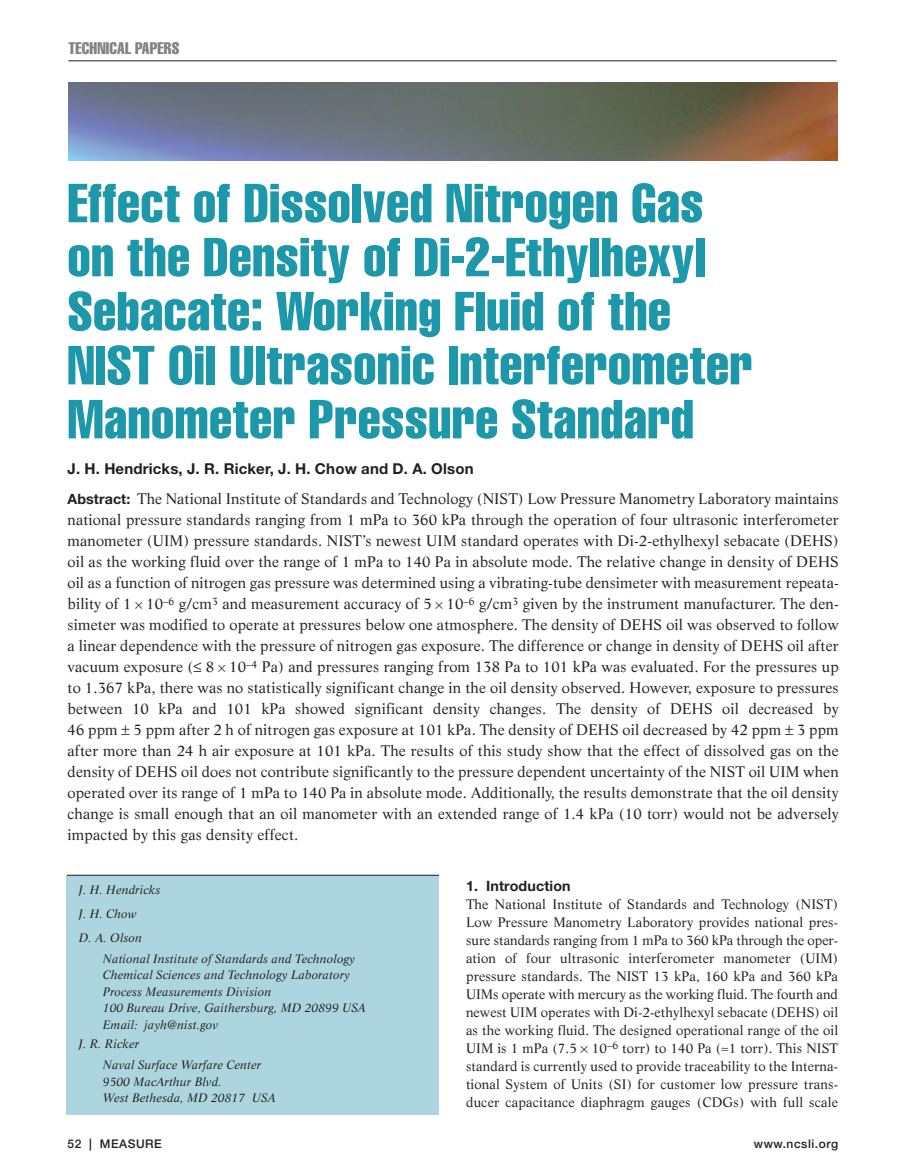
<style>
.page{position:relative;width:905px;height:1175px;background:#fff}
.page>*{position:absolute;margin:0;border:0;box-sizing:border-box;transform-origin:0 0}
.t1{font:extra-condensed 54px/54px "Helvetica";letter-spacing:.01em;color:#1c98aa}
.t2{font:extra-condensed 16.5px "Helvetica";letter-spacing:.01em;color:#808285}
.t3{font:15px/21px "Life";letter-spacing:.01em;color:#231f20;text-align:justify}
.t4{font:700 15px "Helvetica Neue";letter-spacing:.01em;color:#231f20}
.t5{font:14.25px "Helvetica Neue Bold TT";letter-spacing:.01em;color:#231f20}
.t6{font:13.5px/18px "Life";letter-spacing:.01em;color:#231f20;text-align:justify}
.t7{font:italic 12px/16.5px "Life";letter-spacing:.01em;color:#231f20}
.t8{font:500 12px "Helvetica Neue";letter-spacing:.045em;color:#231f20}
.s1{font-family:"Helvetica Neue";font-weight:700;font-size:14.25px}
</style>
<div class="page">
<hr style="left:68px;top:60px;width:768px;height:1px;background:#231f20">
<div style="left:67px;top:874px;width:372px;height:240px;background:#add5df"></div>
<hr style="left:67px;top:874px;width:372px;height:1px;background:#231f20">
<img style="left:69px;top:82px;width:768px;height:78px">
<p class="t2" style="left:68px;top:42px;width:112px">TECHNICAL PAPERS</p>
<h1 class="t1" style="left:67px;top:179px;width:686px">Effect of Dissolved Nitrogen Gas on the Density of Di-2-Ethylhexyl<br>Sebacate: Working Fluid of the<br>NIST Oil Ultrasonic Interferometer<br>Manometer Pressure Standard</h1>
<p class="t4" style="left:68px;top:463px;width:407px">J. H. Hendricks, J. R. Ricker, J. H. Chow and D. A. Olson</p>
<p class="t3" style="left:67px;top:490px;width:772px"><span class="s1">Abstract:</span> The National Institute of Standards and Technology (NIST) Low Pressure Manometry Laboratory maintains national pressure standards ranging from 1 mPa to 360 kPa through the operation of four ultrasonic interferometer manometer (UIM) pressure standards. NIST’s newest UIM standard operates with Di-2-ethylhexyl sebacate (DEHS) oil as the working fluid over the range of 1 mPa to 140 Pa in absolute mode. The relative change in density of DEHS oil as a function of nitrogen gas pressure was determined using a vibrating-tube densimeter with measurement repeata&shy;bility of 1 10<sup>–6</sup> g/cm<sup>3</sup> and measurement accuracy of 5 10<sup>–6</sup> g/cm<sup>3</sup> given by the instrument manufacturer. The den&shy;simeter was modified to operate at pressures below one atmosphere. The density of DEHS oil was observed to follow a linear dependence with the pressure of nitrogen gas exposure. The difference or change in density of DEHS oil after vacuum exposure (≤ 8 10<sup>–4</sup> Pa) and pressures ranging from 138 Pa to 101 kPa was evaluated. For the pressures up to 1.367 kPa, there was no statistically significant change in the oil density observed. However, exposure to pressures between 10 kPa and 101 kPa showed significant density changes. The density of DEHS oil decreased by 46 ppm 5 ppm after 2 h of nitrogen gas exposure at 101 kPa. The density of DEHS oil decreased by 42 ppm 3 ppm after more than 24 h air exposure at 101 kPa. The results of this study show that the effect of dissolved gas on the density of DEHS oil does not contribute significantly to the pressure dependent uncertainty of the NIST oil UIM when operated over its range of 1 mPa to 140 Pa in absolute mode. Additionally, the results demonstrate that the oil density change is small enough that an oil manometer with an extended range of 1.4 kPa (10 torr) would not be adversely impacted by this gas density effect.</p>
<p class="t7" style="left:79px;top:878px;width:83px;line-height:24px">J. H. Hendricks<br>J. H. Chow<br>D. A. Olson</p>
<p class="t7" style="left:103px;top:951px;width:264px">National Institute of Standards and Technology Chemical Sciences and Technology Laboratory Process Measurements Division<br>100 Bureau Drive, Gaithersburg, MD 20899 USA Email: jayh@nist.gov</p>
<p class="t7" style="left:103px;top:1034px;width:160px;line-height:21px;text-indent:-24px">J. R. Ricker<br>Naval Surface Warfare Center</p>
<p class="t7" style="left:103px;top:1074px;width:174px">9500 MacArthur Blvd.<br>West Bethesda, MD 20817 USA</p>
<p class="t5" style="left:466px;top:877px;width:106px">1. Introduction</p>
<p class="t6" style="left:466px;top:896px;width:373px">The National Institute of Standards and Technology (NIST)<br>Low Pressure Manometry Laboratory provides national pres&shy;sure standards ranging from 1 mPa to 360 kPa through the oper&shy;ation of four ultrasonic interferometer manometer (UIM) pressure standards. The NIST 13 kPa, 160 kPa and 360 kPa UIMs operate with mercury as the working fluid. The fourth and newest UIM operates with Di-2-ethylhexyl sebacate (DEHS) oil as the working fluid. The designed operational range of the oil UIM is 1 mPa (7.5 10<sup>–6</sup> torr) to 140 Pa (≈1 torr). This NIST standard is currently used to provide traceability to the Interna&shy;tional System of Units (SI) for customer low pressure trans&shy;ducer capacitance diaphragm gauges (CDGs) with full scale</p>
<p class="t8" style="left:68px;top:1139px;width:96px">52 | MEASURE</p>
<p class="t8" style="left:753px;top:1139px;width:86px">www.ncsli.org</p>
</div>
